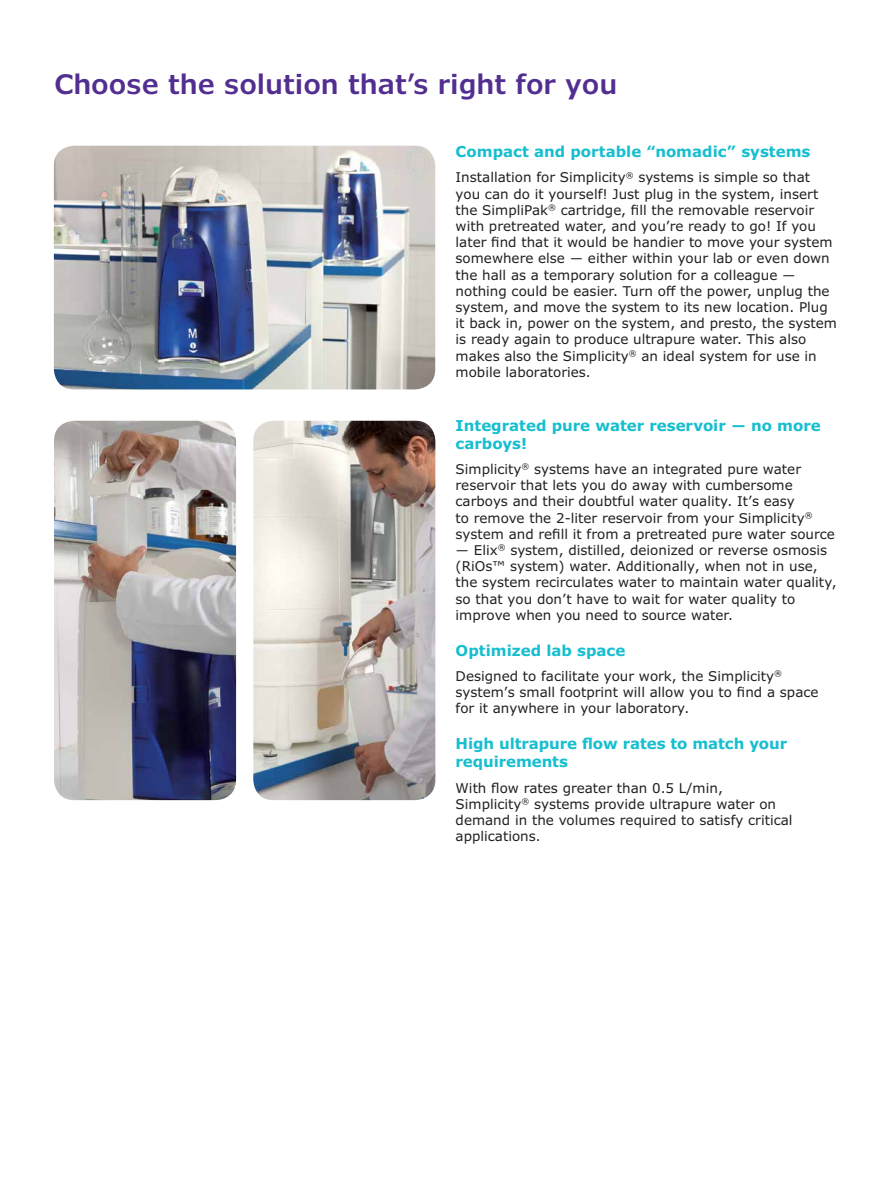
<style>
.page{position:relative;width:891px;height:1188px;background:#fff}
.page>*{position:absolute;margin:0;border:0;box-sizing:border-box;transform-origin:0 0}
.t1{font:600 27px "Verdana Pro";color:#522e91}
.t2{font:700 15px/18px "Verdana Pro";color:#16becf}
.t3{font:13.5px/16.2px "Verdana Pro";color:#231f20}
</style>
<div class="page">
<img style="left:54px;top:146px;width:381px;height:243px">
<img style="left:54px;top:421px;width:182px;height:379px">
<img style="left:253px;top:421px;width:182px;height:379px">
<h1 class="t1" style="left:54px;top:67px;width:565px">Choose the solution that’s right for you</h1>
<p class="t2" style="left:456px;top:143px;width:356px">Compact and portable “nomadic” systems</p>
<p class="t3" style="left:456px;top:170px;width:383px">Installation for Simplicity<sup>®</sup> systems is simple so that you can do it yourself! Just plug in the system, insert the SimpliPak<sup>®</sup> cartridge, fill the removable reservoir with pretreated water, and you’re ready to go! If you later find that it would be handier to move your system somewhere else ― either within your lab or even down the hall as a temporary solution for a colleague ― nothing could be easier. Turn off the power, unplug the system, and move the system to its new location. Plug it back in, power on the system, and presto, the system is ready again to produce ultrapure water. This also makes also the Simplicity<sup>®</sup> an ideal system for use in mobile laboratories.</p>
<p class="t2" style="left:456px;top:416px;width:367px">Integrated pure water reservoir ― no more carboys!</p>
<p class="t3" style="left:456px;top:461px;width:383px">Simplicity<sup>®</sup> systems have an integrated pure water reservoir that lets you do away with cumbersome carboys and their doubtful water quality. It’s easy<br>to remove the 2-liter reservoir from your Simplicity<sup>® </sup>system and refill it from a pretreated pure water source ― Elix<sup>®</sup> system, distilled, deionized or reverse osmosis (RiOs™ system) water. Additionally, when not in use, the system recirculates water to maintain water quality, so that you don’t have to wait for water quality to improve when you need to source water.</p>
<p class="t2" style="left:456px;top:641px;width:171px">Optimized lab space</p>
<p class="t3" style="left:456px;top:668px;width:364px">Designed to facilitate your work, the Simplicity<sup>® </sup>system’s small footprint will allow you to find a space for it anywhere in your laboratory.</p>
<p class="t2" style="left:456px;top:735px;width:333px">High ultrapure flow rates to match your requirements</p>
<p class="t3" style="left:456px;top:780px;width:338px">With flow rates greater than 0.5 L/min, Simplicity<sup>®</sup> systems provide ultrapure water on demand in the volumes required to satisfy critical applications.</p>
</div>
